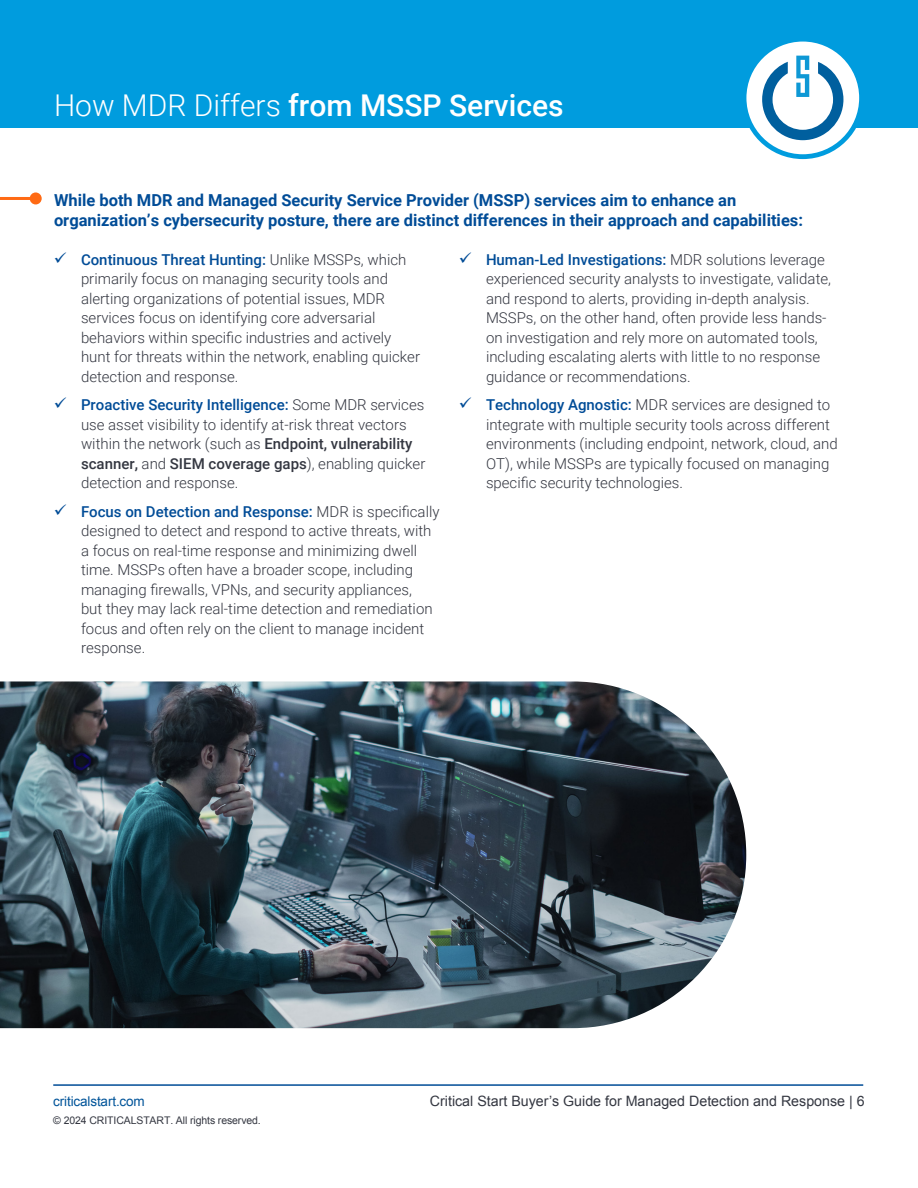
<style>
.page{position:relative;width:918px;height:1188px;background:#fff}
.page>*{position:absolute;margin:0;border:0;box-sizing:border-box;transform-origin:0 0}
.t1{font:500 30px "Roboto";color:#fff}
.t2{font:700 16.5px/19.5px "Roboto";color:#004c97}
.t3{font:300 15px/19.5px "Roboto";color:#343741}
.t4{font:14.25px "Arial";color:#343741}
.t5{font:13.5px "Arial";letter-spacing:-.01em;color:#005499}
.t6{font:10.5px "Arial";letter-spacing:-.01em;color:#343741}
.s1{font-weight:300}
.s2{font-weight:500;color:#004c97}
.s3{font-weight:500}
</style>
<div class="page">
<div style="left:0;top:0;width:918px;height:128px;background:#009cde"></div>
<div style="left:742px;top:37px;width:122px;height:122px;background:#009cde;border-radius:50%"></div>
<div style="left:746px;top:42px;width:113px;height:112px;background:#fff;border-radius:50%"></div>
<hr style="left:53px;top:1084px;width:810px;height:2px;background:#004c97">
<svg style="left:762px;top:56px;width:81px;height:84px"></svg>
<hr style="left:0;top:197px;width:36px;height:3px;background:#ff6a14">
<div style="left:30px;top:192px;width:12px;height:12px;background:#ff6a14;border-radius:50%"></div>
<img style="left:0;top:681px;width:746px;height:347px">
<h1 class="t1" style="left:54px;top:84px;width:511px"><span class="s1">How MDR Differs</span> from MSSP Services</h1>
<p class="t2" style="left:54px;top:190px;width:751px">While both MDR and Managed Security Service Provider (MSSP) services aim to enhance an organization’s cybersecurity posture, there are distinct differences in their approach and capabilities:</p>
<p class="t3" style="left:81px;top:249px;width:341px"><span class="s2">Continuous Threat Hunting:</span> Unlike MSSPs, which primarily focus on managing security tools and alerting organizations of potential issues, MDR services focus on identifying core adversarial behaviors within specific industries and actively hunt for threats within the network, enabling quicker detection and response.</p>
<p class="t3" style="left:81px;top:395px;width:346px"><span class="s2">Proactive Security Intelligence:</span> Some MDR services use asset visibility to identify at-risk threat vectors within the network (such as <span class="s3">Endpoint, vulnerability scanner,</span> and <span class="s3">SIEM coverage gaps</span>), enabling quicker detection and response.</p>
<p class="t3" style="left:81px;top:501px;width:360px"><span class="s2">Focus on Detection and Response:</span> MDR is specifically designed to detect and respond to active threats, with a focus on real-time response and minimizing dwell time. MSSPs often have a broader scope, including managing firewalls, VPNs, and security appliances,<br>but they may lack real-time detection and remediation focus and often rely on the client to manage incident response.</p>
<p class="t3" style="left:486px;top:249px;width:347px"><span class="s2">Human-Led Investigations:</span> MDR solutions leverage experienced security analysts to investigate, validate, and respond to alerts, providing in-depth analysis.<br>MSSPs, on the other hand, often provide less hands&shy;on investigation and rely more on automated tools, including escalating alerts with little to no response guidance or recommendations.</p>
<p class="t3" style="left:486px;top:395px;width:353px"><span class="s2">Technology Agnostic:</span> MDR services are designed to integrate with multiple security tools across different environments (including endpoint, network, cloud, and OT), while MSSPs are typically focused on managing specific security technologies.</p>
<p class="t5" style="left:53px;top:1092px;width:93px">criticalstart.com</p>
<p class="t4" style="left:430px;top:1092px;width:436px">Critical Start Buyer’s Guide for Managed Detection and Response | 6</p>
<p class="t6" style="left:53px;top:1113px;width:209px">© 2024 CRITICALSTART. All rights reserved.</p>
</div>
